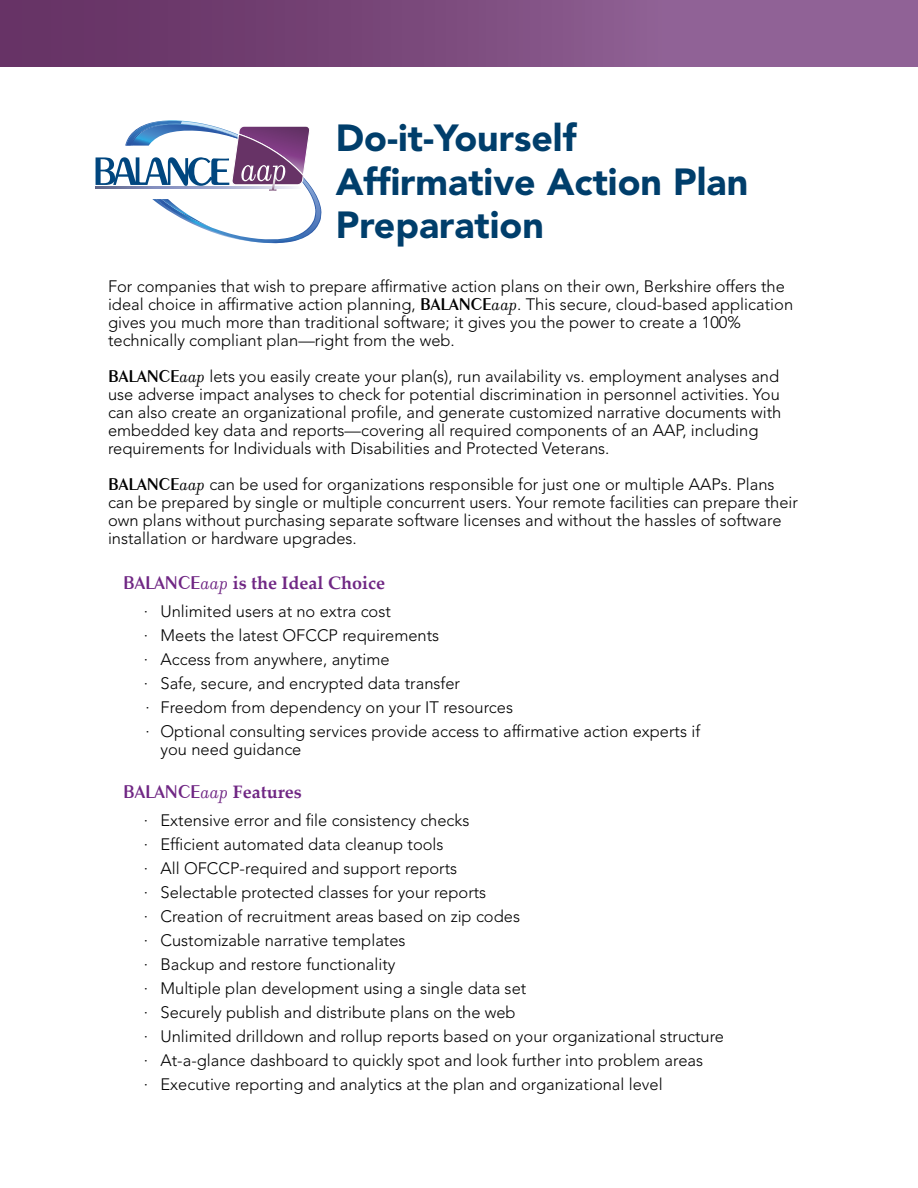
<style>
.page{position:relative;width:918px;height:1188px;background:#fff}
.page>*{position:absolute;margin:0;border:0;box-sizing:border-box;transform-origin:0 0}
.t1{font:900 37.5px/43.5px "Avenir LT Std";color:#003e6b}
.t2{font:700 18px "Palatino Linotype";color:#702784}
.t3{font:300 16.5px/24px "Avenir LT Std";color:#000}
.s1{font-family:"Exotic 350 BT";font-weight:600;font-size:18px}
.s2{font-family:"Filosofia";font-weight:400;font-style:italic;font-size:18px}
.s3{font-family:"Exotic 350 BT";font-weight:600;font-size:19.5px}
.s4{font-family:"Filosofia";font-weight:400;font-style:italic;font-size:19.5px}
</style>
<div class="page">
<hr style="left:95px;top:186px;width:206px;height:2px;background:#5e6588">
<svg style="left:96px;top:120px;width:226px;height:124px"></svg>
<div style="left:0;top:0;width:918px;height:67px;background:linear-gradient(to right,#632f61,#986b9f)"></div>
<h1 class="t1" style="left:336px;top:117px;width:414px">Do-it-Yourself<br>Affirmative Action Plan<br>Preparation</h1>
<p class="t3" style="left:108px;top:278px;width:687px;line-height:18px">For companies that wish to prepare affirmative action plans on their own, Berkshire offers the ideal choice in affirmative action planning, <span class="s1">BALANCE</span><span class="s2">aap</span>. This secure, cloud-based application gives you much more than traditional software; it gives you the power to create a 100% technically compliant plan—right from the web.</p>
<p class="t3" style="left:108px;top:368px;width:675px;line-height:18px"><span class="s1">BALANCE</span><span class="s2">aap</span> lets you easily create your plan(s), run availability vs. employment analyses and use adverse impact analyses to check for potential discrimination in personnel activities. You can also create an organizational profile, and generate customized narrative documents with embedded key data and reports—covering all required components of an AAP, including requirements for Individuals with Disabilities and Protected Veterans.</p>
<p class="t3" style="left:108px;top:476px;width:692px;line-height:18px"><span class="s1">BALANCE</span><span class="s2">aap</span> can be used for organizations responsible for just one or multiple AAPs. Plans can be prepared by single or multiple concurrent users. Your remote facilities can prepare their own plans without purchasing separate software licenses and without the hassles of software installation or hardware upgrades.</p>
<p class="t2" style="left:123px;top:570px;width:264px"><span class="s3">BALANCE</span><span class="s4">aap</span> is the Ideal Choice</p>
<p class="t3" style="left:144px;top:599px;width:558px">· Unlimited users at no extra cost<br>· Meets the latest OFCCP requirements<br>· Access from anywhere, anytime<br>· Safe, secure, and encrypted data transfer<br>· Freedom from dependency on your IT resources<br>· Optional consulting services provide access to affirmative action experts if</p>
<p class="t3" style="left:161px;top:737px;width:142px">you need guidance</p>
<p class="t2" style="left:123px;top:779px;width:180px"><span class="s3">BALANCE</span><span class="s4">aap</span> Features</p>
<p class="t3" style="left:144px;top:809px;width:582px">· Extensive error and file consistency checks<br>· Efficient automated data cleanup tools<br>· All OFCCP-required and support reports<br>· Selectable protected classes for your reports<br>· Creation of recruitment areas based on zip codes<br>· Customizable narrative templates<br>· Backup and restore functionality<br>· Multiple plan development using a single data set<br>· Securely publish and distribute plans on the web<br>· Unlimited drilldown and rollup reports based on your organizational structure · At-a-glance dashboard to quickly spot and look further into problem areas<br>· Executive reporting and analytics at the plan and organizational level</p>
</div>
